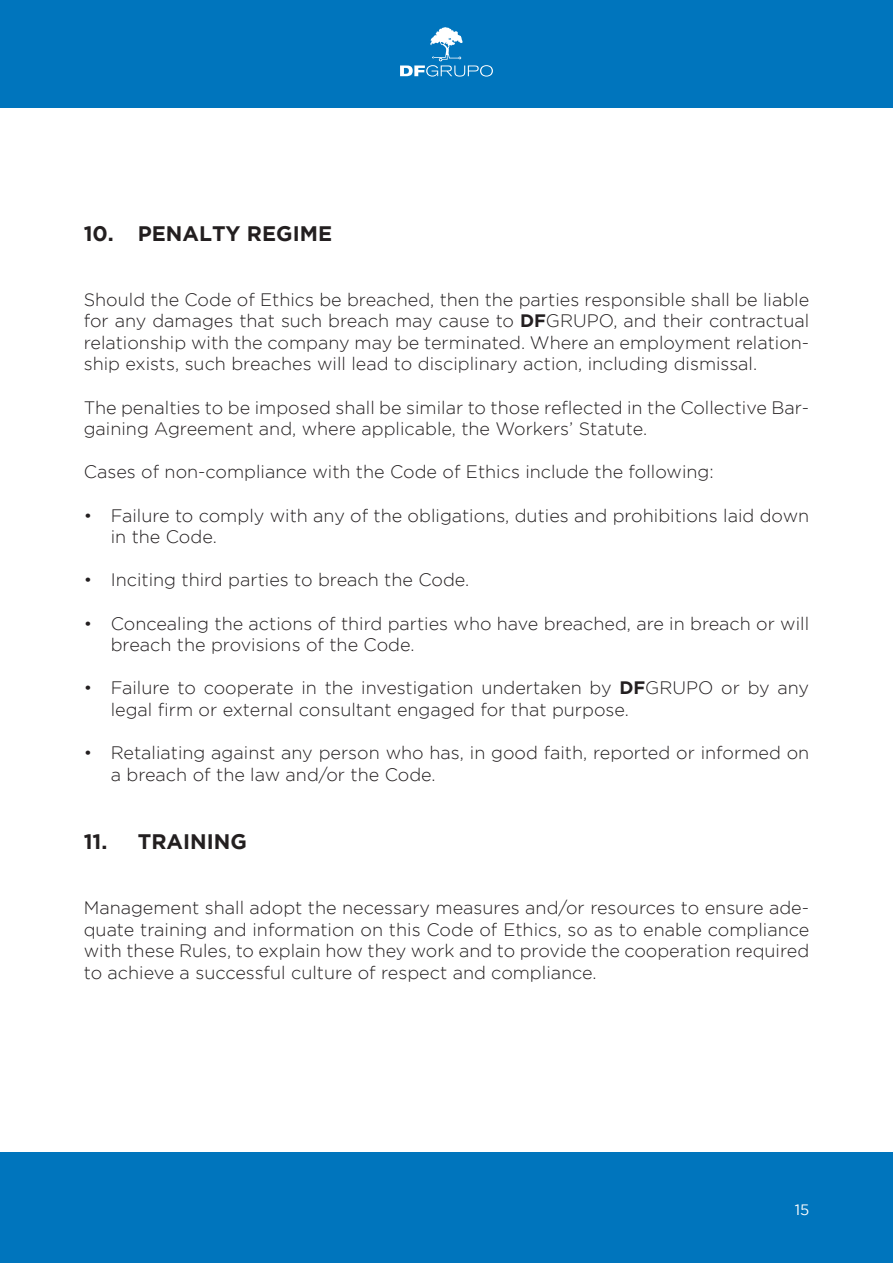
<style>
.page{position:relative;width:893px;height:1263px;background:#fff}
.page>*{position:absolute;margin:0;border:0;box-sizing:border-box;transform-origin:0 0}
.t1{font:700 21px "Gotham";color:#231f20}
.t2{font:300 18px/21.6px "Gotham";color:#231f20}
.t3{font:15px "Gotham";color:#fff}
.s1{font-weight:700}
</style>
<div class="page">
<div style="left:0;top:1152px;width:893px;height:111px;background:#0075bd"></div>
<div style="left:0;top:0;width:893px;height:108px;background:#0075bd"></div>
<svg style="left:400px;top:27px;width:93px;height:50px"></svg>
<p class="t1" style="left:84px;top:221px;width:250px">10. PENALTY REGIME</p>
<p class="t2" style="left:84px;top:288px;width:727px;text-align:justify">Should the Code of Ethics be breached, then the parties responsible shall be liable for any damages that such breach may cause to <span class="s1">DF</span>GRUPO, and their contractual relationship with the company may be terminated. Where an employment relation&shy;ship exists, such breaches will lead to disciplinary action, including dismissal.</p>
<p class="t2" style="left:84px;top:396px;width:727px">The penalties to be imposed shall be similar to those reflected in the Collective Bar&shy;gaining Agreement and, where applicable, the Workers’ Statute.</p>
<p class="t2" style="left:84px;top:461px;width:631px">Cases of non-compliance with the Code of Ethics include the following:</p>
<p class="t2" style="left:111px;top:504px;width:700px;text-indent:-27px">• Failure to comply with any of the obligations, duties and prohibitions laid down in the Code.</p>
<p class="t2" style="left:84px;top:569px;width:387px">• Inciting third parties to breach the Code.</p>
<p class="t2" style="left:111px;top:612px;width:700px;text-indent:-27px">• Concealing the actions of third parties who have breached, are in breach or will breach the provisions of the Code.</p>
<p class="t2" style="left:111px;top:677px;width:700px;text-indent:-27px">• Failure to cooperate in the investigation undertaken by <span class="s1">DF</span>GRUPO or by any legal firm or external consultant engaged for that purpose.</p>
<p class="t2" style="left:111px;top:742px;width:700px;text-indent:-27px">• Retaliating against any person who has, in good faith, reported or informed on a breach of the law and/or the Code.</p>
<p class="t1" style="left:84px;top:830px;width:165px">11. TRAINING</p>
<p class="t2" style="left:84px;top:897px;width:727px;text-align:justify">Management shall adopt the necessary measures and/or resources to ensure ade&shy;quate training and information on this Code of Ethics, so as to enable compliance with these Rules, to explain how they work and to provide the cooperation required to achieve a successful culture of respect and compliance.</p>
<p class="t3" style="left:795px;top:1202px;width:16px">15</p>
</div>
